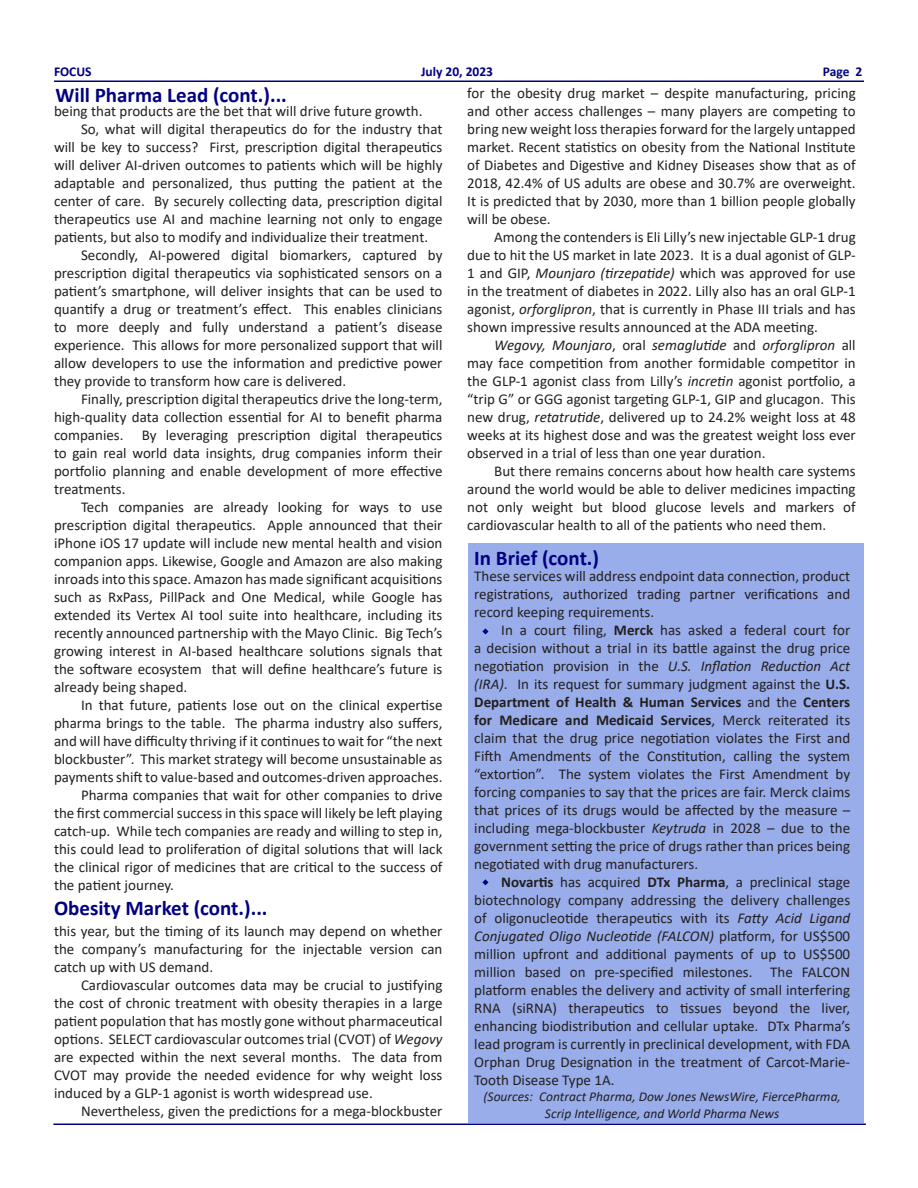
<style>
.page{position:relative;width:918px;height:1188px;background:#fff}
.page>*{position:absolute;margin:0;border:0;box-sizing:border-box;transform-origin:0 0}
.t1{font:700 21px "Calibri";color:#000082}
.t2{font:700 21px "Calibri";color:#000080}
.t3{font:15px/18px "Calibri";color:#231f20;text-align:justify}
.t4{font:italic 13.5px/16.2px "Calibri";color:#231f20;text-align:center}
.t5{font:700 13.5px "Calibri";color:#000082}
.s1{font-style:italic}
.s2{font-weight:700}
</style>
<div class="page">
<div style="left:468px;top:543px;width:395px;height:580px;background:#99adeb"></div>
<svg style="left:482px;top:628px;width:7px;height:7px"></svg>
<hr style="left:54px;top:81px;width:810px;height:1px;background:#000080">
<hr style="left:53px;top:1124px;width:813px;height:1px;background:#000080">
<svg style="left:482px;top:879px;width:7px;height:7px"></svg>
<p class="t5" style="left:54px;top:62px;width:39px">FOCUS</p>
<p class="t5" style="left:421px;top:62px;width:74px">July 20, 2023</p>
<p class="t5" style="left:823px;top:62px;width:41px">Page 2</p>
<p class="t1" style="left:56px;top:80px;width:233px">Will Pharma Lead (cont.)...</p>
<p class="t3" style="left:467px;top:83px;width:390px">for the obesity drug market – despite manufacturing, pricing and other access challenges – many players are competing to bring new weight loss therapies forward for the largely untapped market. Recent statistics on obesity from the National Institute of Diabetes and Digestive and Kidney Diseases show that as of 2018, 42.4% of US adults are obese and 30.7% are overweight.<br>It is predicted that by 2030, more than 1 billion people globally will be obese.</p>
<p class="t3" style="left:467px;top:227px;width:390px;text-indent:27px">Among the contenders is Eli Lilly’s new injectable GLP-1 drug due to hit the US market in late 2023. It is a dual agonist of GLP-1 and GIP, <span class="s1">Mounjaro (tirzepatide)</span> which was approved for use in the treatment of diabetes in 2022. Lilly also has an oral GLP-1 agonist, <span class="s1">orforglipron</span>, that is currently in Phase III trials and has shown impressive results announced at the ADA meeting.</p>
<p class="t3" style="left:467px;top:335px;width:390px;text-indent:27px"><span class="s1">Wegovy, Mounjaro</span>, oral <span class="s1">semaglutide</span> and <span class="s1">orforglipron</span> all may face competition from another formidable competitor in the GLP-1 agonist class from Lilly’s <span class="s1">incretin</span> agonist portfolio, a “trip G” or GGG agonist targeting GLP-1, GIP and glucagon. This new drug, <span class="s1">retatrutide</span>, delivered up to 24.2% weight loss at 48 weeks at its highest dose and was the greatest weight loss ever observed in a trial of less than one year duration.</p>
<p class="t3" style="left:467px;top:461px;width:390px;text-indent:27px">But there remains concerns about how health care systems around the world would be able to deliver medicines impacting not only weight but blood glucose levels and markers of cardiovascular health to all of the patients who need them.</p>
<p class="t3" style="left:474px;top:567px;width:377px">These services will address endpoint data connection, product registrations, authorized trading partner verifications and record keeping requirements.</p>
<p class="t3" style="left:474px;top:621px;width:377px;text-indent:27px">In a court filing, <span class="s2">Merck</span> has asked a federal court for a decision without a trial in its battle against the drug price negotiation provision in the <span class="s1">U.S. Inflation Reduction Act (IRA)</span>. In its request for summary judgment against the <span class="s2">U.S.<br>Department of Health &amp; Human Services</span> and the <span class="s2">Centers for Medicare and Medicaid Services</span>, Merck reiterated its claim that the drug price negotiation violates the First and Fifth Amendments of the Constitution, calling the system “extortion”. The system violates the First Amendment by forcing companies to say that the prices are fair. Merck claims that prices of its drugs would be affected by the measure – including mega-blockbuster <span class="s1">Keytruda</span> in 2028 – due to the government setting the price of drugs rather than prices being negotiated with drug manufacturers.</p>
<p class="t3" style="left:474px;top:873px;width:377px;text-indent:27px"><span class="s2">Novartis</span> has acquired <span class="s2">DTx Pharma</span>, a preclinical stage biotechnology company addressing the delivery challenges of oligonucleotide therapeutics with its <span class="s1">Fatty Acid Ligand Conjugated Oligo Nucleotide (FALCON)</span> platform, for US$500 million upfront and additional payments of up to US$500 million based on pre-specified milestones. The FALCON platform enables the delivery and activity of small interfering RNA (siRNA) therapeutics to tissues beyond the liver, enhancing biodistribution and cellular uptake. DTx Pharma’s lead program is currently in preclinical development, with FDA Orphan Drug Designation in the treatment of Carcot-Marie-Tooth Disease Type 1A.</p>
<p class="t4" style="left:484px;top:1088px;width:359px">(Sources: Contract Pharma, Dow Jones NewsWire, FiercePharma,<br>Scrip Intelligence, and World Pharma News</p>
<p class="t3" style="left:54px;top:102px;width:370px">being that products are the bet that will drive future growth.</p>
<p class="t3" style="left:54px;top:120px;width:390px;text-indent:27px">So, what will digital therapeutics do for the industry that will be key to success? First, prescription digital therapeutics will deliver AI-driven outcomes to patients which will be highly adaptable and personalized, thus putting the patient at the center of care. By securely collecting data, prescription digital therapeutics use AI and machine learning not only to engage patients, but also to modify and individualize their treatment.</p>
<p class="t3" style="left:54px;top:246px;width:390px;text-indent:27px">Secondly, AI-powered digital biomarkers, captured by prescription digital therapeutics via sophisticated sensors on a patient’s smartphone, will deliver insights that can be used to quantify a drug or treatment’s effect. This enables clinicians to more deeply and fully understand a patient’s disease experience. This allows for more personalized support that will allow developers to use the information and predictive power they provide to transform how care is delivered.</p>
<p class="t3" style="left:54px;top:390px;width:390px;text-indent:27px">Finally, prescription digital therapeutics drive the long-term, high-quality data collection essential for AI to benefit pharma companies. By leveraging prescription digital therapeutics to gain real world data insights, drug companies inform their portfolio planning and enable development of more effective treatments.</p>
<p class="t3" style="left:54px;top:498px;width:390px;text-indent:27px">Tech companies are already looking for ways to use prescription digital therapeutics. Apple announced that their iPhone iOS 17 update will include new mental health and vision companion apps. Likewise, Google and Amazon are also making inroads into this space. Amazon has made significant acquisitions such as RxPass, PillPack and One Medical, while Google has extended its Vertex AI tool suite into healthcare, including its recently announced partnership with the Mayo Clinic. Big Tech’s growing interest in AI-based healthcare solutions signals that the software ecosystem that will define healthcare’s future is already being shaped.</p>
<p class="t3" style="left:54px;top:696px;width:390px;text-indent:27px">In that future, patients lose out on the clinical expertise pharma brings to the table. The pharma industry also suffers, and will have difficulty thriving if it continues to wait for “the next blockbuster”. This market strategy will become unsustainable as payments shift to value-based and outcomes-driven approaches.</p>
<p class="t3" style="left:54px;top:786px;width:390px;text-indent:27px">Pharma companies that wait for other companies to drive the first commercial success in this space will likely be left playing catch-up. While tech companies are ready and willing to step in, this could lead to proliferation of digital solutions that will lack the clinical rigor of medicines that are critical to the success of the patient journey.</p>
<p class="t3" style="left:54px;top:922px;width:390px">this year, but the timing of its launch may depend on whether the company’s manufacturing for the injectable version can catch up with US demand.</p>
<p class="t3" style="left:54px;top:976px;width:390px;text-indent:27px">Cardiovascular outcomes data may be crucial to justifying the cost of chronic treatment with obesity therapies in a large patient population that has mostly gone without pharmaceutical options. SELECT cardiovascular outcomes trial (CVOT) of <span class="s1">Wegovy </span>are expected within the next several months. The data from CVOT may provide the needed evidence for why weight loss induced by a GLP-1 agonist is worth widespread use.</p>
<p class="t3" style="left:81px;top:1102px;width:363px">Nevertheless, given the predictions for a mega-blockbuster</p>
<p class="t2" style="left:474px;top:543px;width:126px">In Brief (cont.)</p>
<p class="t1" style="left:54px;top:894px;width:215px">Obesity Market (cont.)...</p>
</div>
